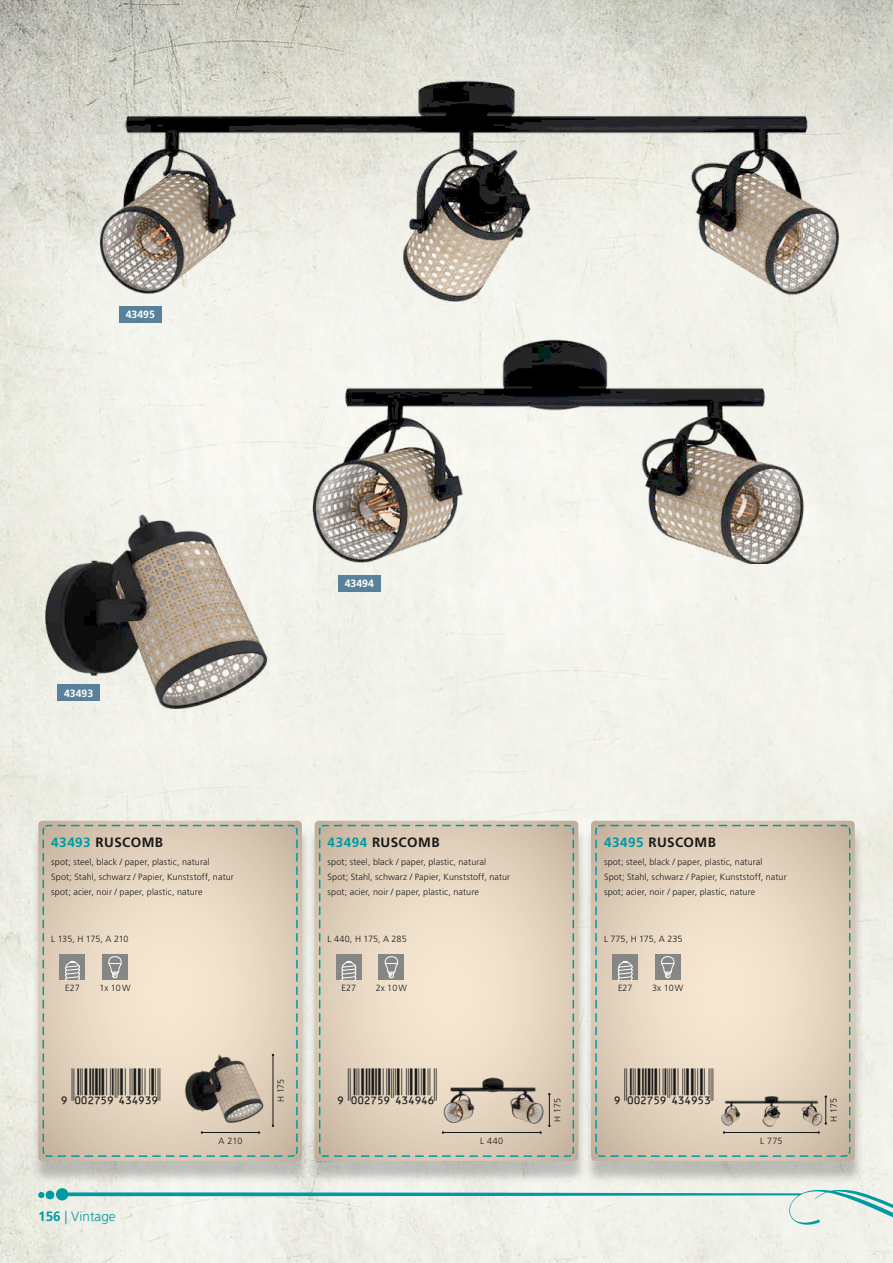
<style>
.page{position:relative;width:893px;height:1263px;background:#fff}
.page>*{position:absolute;margin:0;border:0;box-sizing:border-box;transform-origin:0 0}
.t1{font:36px "Ean Bwr P36 Tt";color:#191918}
.t2{font:700 13.5px "Frutiger";letter-spacing:.03em;color:#191918}
.t3{font:300 13.5px "Frutiger";color:#009aa4}
.t4{font:700 10.5px "Frutiger";color:#fff}
.t5{font:300 9px/15px "Frutiger";letter-spacing:.015em;color:#191918}
.t6{font:300 9px "Frutiger";letter-spacing:-.025em;color:#191918}
.s1{color:#009aa4}
.s2{font-weight:700}
</style>
<div class="page">
<img style="left:0;top:0;width:893px;height:1263px">
<img style="left:38px;top:466px;width:257px;height:250px">
<img style="left:286px;top:369px;width:537px;height:195px">
<img style="left:73px;top:0;width:786px;height:369px">
<div style="left:46px;top:1190px;width:8px;height:9px;background:#009aa4;border-radius:50%"></div>
<div style="left:38px;top:1192px;width:7px;height:6px;background:#009aa4;border-radius:50%"></div>
<svg style="left:56px;top:1188px;width:837px;height:40px;background:#dbe8e3"></svg>
<div style="left:31px;top:827px;width:280px;height:357px;background:#191918;opacity:.25"></div>
<svg style="left:38px;top:821px;width:264px;height:340px;background:#d1c0ab"></svg>
<svg style="left:42px;top:824px;width:256px;height:333px;background:#dfd2bd"></svg>
<div style="left:60px;top:954px;width:25px;height:26px;background:#868685"></div>
<svg style="left:65px;top:961px;width:15px;height:19px"></svg>
<div style="left:102px;top:954px;width:26px;height:26px;background:#868685"></div>
<svg style="left:108px;top:956px;width:14px;height:22px"></svg>
<div style="left:307px;top:827px;width:281px;height:357px;background:#191918;opacity:.25"></div>
<svg style="left:315px;top:821px;width:263px;height:340px;background:#d0bfaa"></svg>
<svg style="left:318px;top:824px;width:257px;height:333px;background:#dfd2bd"></svg>
<div style="left:336px;top:954px;width:26px;height:26px;background:#868685"></div>
<svg style="left:341px;top:961px;width:15px;height:19px"></svg>
<div style="left:379px;top:954px;width:25px;height:26px;background:#868685"></div>
<svg style="left:385px;top:956px;width:13px;height:22px"></svg>
<div style="left:584px;top:827px;width:280px;height:357px;background:#191918;opacity:.25"></div>
<svg style="left:591px;top:821px;width:264px;height:340px;background:#d0bfab"></svg>
<svg style="left:595px;top:824px;width:256px;height:333px;background:#e0d2bd"></svg>
<div style="left:612px;top:954px;width:26px;height:26px;background:#868685"></div>
<svg style="left:618px;top:961px;width:15px;height:19px"></svg>
<div style="left:655px;top:954px;width:25px;height:26px;background:#868685"></div>
<svg style="left:661px;top:956px;width:14px;height:22px"></svg>
<hr style="left:202px;top:1132px;width:57px;height:1px;background:#191918">
<img style="left:176px;top:1038px;width:89px;height:86px">
<hr style="left:273px;top:1055px;width:1px;height:71px;background:#191918">
<hr style="left:443px;top:1132px;width:98px;height:1px;background:#191918">
<img style="left:442px;top:1045px;width:102px;height:82px">
<hr style="left:549px;top:1094px;width:1px;height:32px;background:#191918">
<hr style="left:724px;top:1132px;width:95px;height:1px;background:#191918">
<img style="left:718px;top:1057px;width:106px;height:72px">
<svg style="left:825px;top:1095px;width:2px;height:30px"></svg>
<div style="left:57px;top:684px;width:43px;height:17px;background:#59829a"></div>
<div style="left:338px;top:575px;width:43px;height:17px;background:#59829a"></div>
<div style="left:119px;top:306px;width:43px;height:17px;background:#59829a"></div>
<p class="t4" style="left:126px;top:308px;width:31px">43495</p>
<p class="t4" style="left:64px;top:687px;width:31px">43493</p>
<p class="t4" style="left:345px;top:578px;width:31px">43494</p>
<h2 class="t2" style="left:51px;top:834px;width:113px"><span class="s1">43493</span> RUSCOMB</h2>
<h2 class="t2" style="left:328px;top:834px;width:113px"><span class="s1">43494</span> RUSCOMB</h2>
<h2 class="t2" style="left:604px;top:834px;width:113px"><span class="s1">43495</span> RUSCOMB</h2>
<p class="t5" style="left:51px;top:854px;width:184px">spot; steel, black / paper, plastic, natural<br>Spot; Stahl, schwarz / Papier, Kunststoff, natur spot; acier, noir / paper, plastic, nature</p>
<p class="t6" style="left:51px;top:934px;width:79px">L 135, H 175, A 210</p>
<p class="t5" style="left:328px;top:854px;width:184px">spot; steel, black / paper, plastic, natural<br>Spot; Stahl, schwarz / Papier, Kunststoff, natur spot; acier, noir / paper, plastic, nature</p>
<p class="t5" style="left:328px;top:932px;width:81px">L 440, H 175, A 285</p>
<p class="t5" style="left:604px;top:854px;width:184px">spot; steel, black / paper, plastic, natural<br>Spot; Stahl, schwarz / Papier, Kunststoff, natur spot; acier, noir / paper, plastic, nature</p>
<p class="t5" style="left:604px;top:932px;width:80px">L 775, H 175, A 235</p>
<p class="t5" style="left:65px;top:980px;width:16px">E27</p>
<p class="t5" style="left:99px;top:980px;width:33px">1x 10W</p>
<p class="t5" style="left:342px;top:980px;width:16px">E27</p>
<p class="t5" style="left:376px;top:980px;width:33px">2x 10W</p>
<p class="t5" style="left:618px;top:980px;width:16px">E27</p>
<p class="t5" style="left:652px;top:980px;width:33px">3x 10W</p>
<h1 class="t1" style="left:51px;top:1068px;width:111px">,!0AC7F9-EDEJDJ!</h1>
<p class="t5" style="left:273px;top:1102px;width:25px;rotate:-90deg">H 175</p>
<h1 class="t1" style="left:328px;top:1068px;width:111px">,!0AC7F9-EDEJEG!</h1>
<p class="t5" style="left:550px;top:1122px;width:25px;rotate:-90deg">H 175</p>
<h1 class="t1" style="left:604px;top:1068px;width:111px">,!0AC7F9-EDEJFD!</h1>
<p class="t5" style="left:826px;top:1122px;width:25px;rotate:-90deg">H 175</p>
<p class="t5" style="left:219px;top:1133px;width:25px">A 210</p>
<p class="t5" style="left:480px;top:1133px;width:25px">L 440</p>
<p class="t5" style="left:760px;top:1133px;width:24px">L 775</p>
<h2 class="t3" style="left:38px;top:1209px;width:79px"><span class="s2">156</span> | Vintage</h2>
</div>
